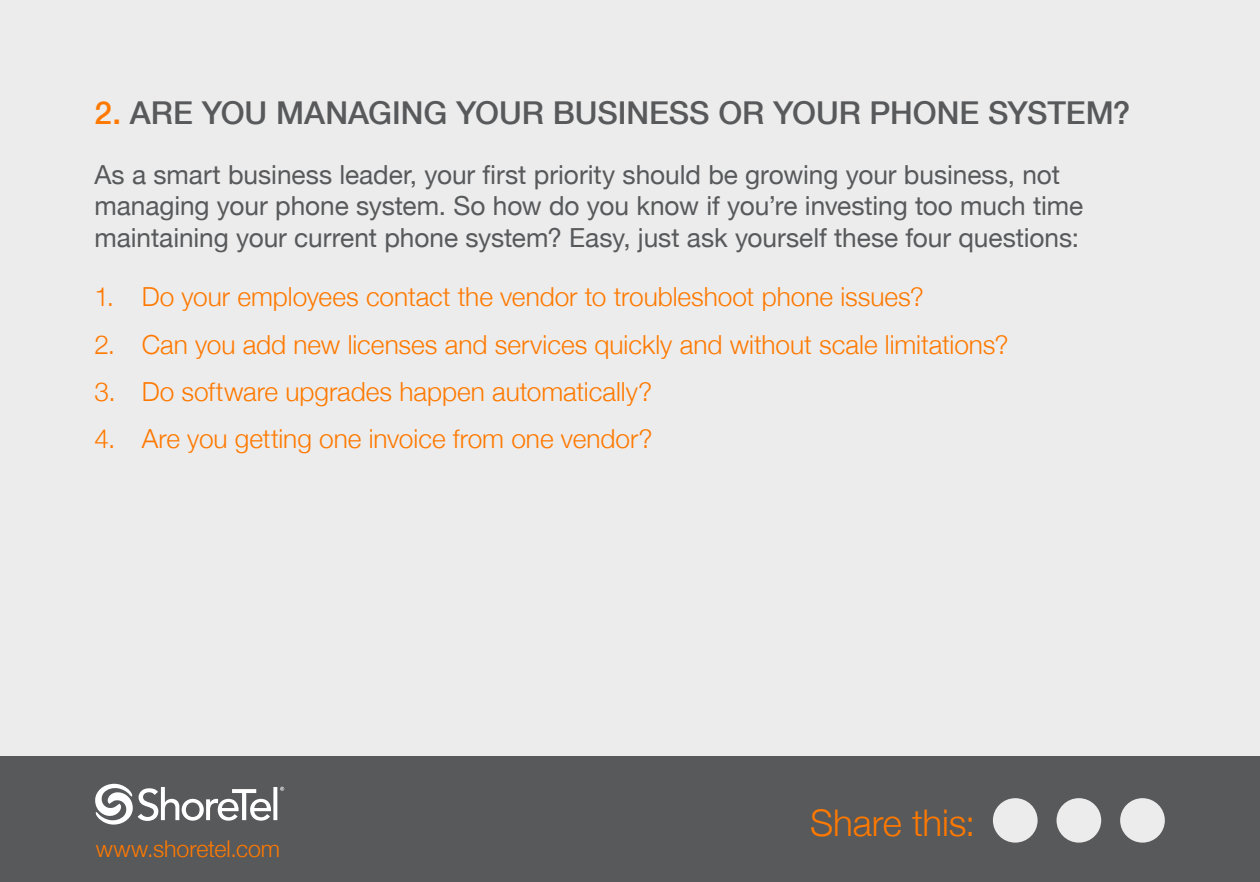
<style>
.page{position:relative;width:1260px;height:882px;background:#ececec}
.page>*{position:absolute;margin:0;border:0;box-sizing:border-box;transform-origin:0 0}
.t1{font:300 36.75px "Helvetica Neue";letter-spacing:-.005em;color:#ff7900}
.t2{font:500 31.5px "Helvetica Neue";color:#58595b}
.t3{font:26.25px/31.5px "Helvetica Neue";letter-spacing:-.005em;color:#58595b}
.t4{font:300 26.25px "Helvetica Neue";color:#ff7900}
.t5{font:300 23.1px "Helvetica Neue";color:#ff7900}
.s1{color:#ff7900}
</style>
<div class="page">
<div style="left:0;top:756px;width:1260px;height:126px;background:#58595b"></div>
<svg style="left:95px;top:784px;width:189px;height:41px"></svg>
<div style="left:1057px;top:798px;width:44px;height:45px;background:#ececec;border-radius:50%"></div>
<div style="left:993px;top:798px;width:45px;height:45px;background:#ececec;border-radius:50%"></div>
<div style="left:1120px;top:798px;width:45px;height:45px;background:#ececec;border-radius:50%"></div>
<p class="t2" style="left:94px;top:94px;width:1037px"><span class="s1">2.</span> ARE YOU MANAGING YOUR BUSINESS OR YOUR PHONE SYSTEM?</p>
<p class="t3" style="left:94px;top:159px;width:990px">As a smart business leader, your first priority should be growing your business, not managing your phone system. So how do you know if you’re investing too much time maintaining your current phone system? Easy, just ask yourself these four questions:</p>
<p class="t4" style="left:94px;top:281px;width:831px">1. Do your employees contact the vendor to troubleshoot phone issues?</p>
<p class="t4" style="left:94px;top:328px;width:916px">2. Can you add new licenses and services quickly and without scale limitations?</p>
<p class="t4" style="left:94px;top:376px;width:559px">3. Do software upgrades happen automatically?</p>
<p class="t4" style="left:94px;top:423px;width:560px">4. Are you getting one invoice from one vendor?</p>
<p class="t5" style="left:96px;top:834px;width:186px">www.shoretel.com</p>
<h1 class="t1" style="left:810px;top:801px;width:167px">Share this:</h1>
</div>
